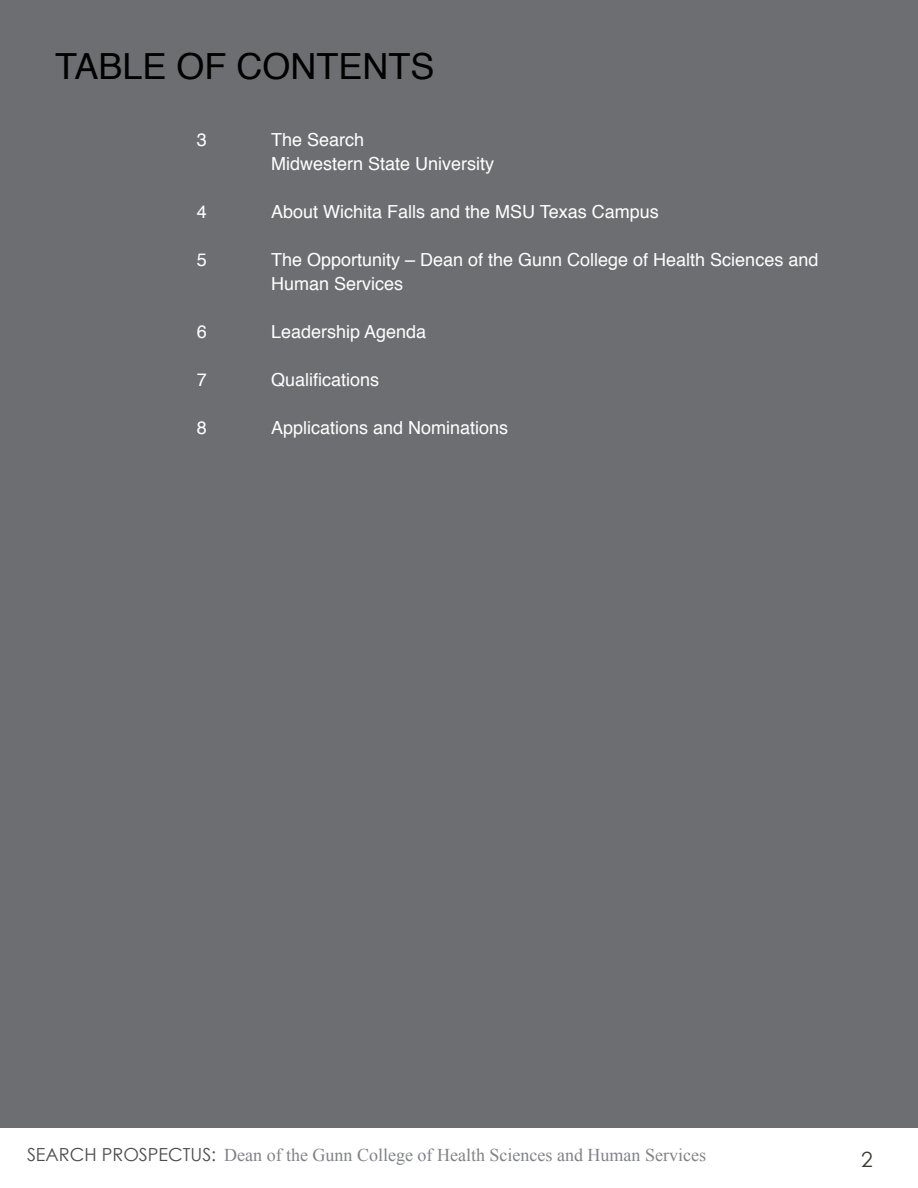
<style>
.page{position:relative;width:918px;height:1188px;background:#fff}
.page>*{position:absolute;margin:0;border:0;box-sizing:border-box;transform-origin:0 0}
.t1{font:36px "Helvetica";color:#000}
.t2{font:21px "Century Gothic";color:#3d382e}
.t3{font:18px/24px "Helvetica";color:#fff}
.t4{font:18px "Times New Roman";color:#818386}
.s1{font-family:"Century Gothic";color:#4d4d4f}
</style>
<div class="page">
<div style="left:1px;top:0;width:917px;height:1128px;background:#6d6e71"></div>
<h1 class="t1" style="left:55px;top:38px;width:381px">TABLE OF CONTENTS</h1>
<p class="t3" style="left:197px;top:128px;width:12px">3</p>
<p class="t3" style="left:271px;top:128px;width:225px">The Search<br>Midwestern State University</p>
<p class="t3" style="left:197px;top:200px;width:12px">4</p>
<p class="t3" style="left:271px;top:200px;width:389px">About Wichita Falls and the MSU Texas Campus</p>
<p class="t3" style="left:197px;top:248px;width:12px">5</p>
<p class="t3" style="left:271px;top:248px;width:549px">The Opportunity – Dean of the Gunn College of Health Sciences and<br>Human Services</p>
<p class="t3" style="left:197px;top:320px;width:12px">6</p>
<p class="t3" style="left:271px;top:320px;width:157px">Leadership Agenda</p>
<p class="t3" style="left:197px;top:368px;width:12px">7</p>
<p class="t3" style="left:271px;top:368px;width:110px">Qualifications</p>
<p class="t3" style="left:197px;top:416px;width:12px">8</p>
<p class="t3" style="left:271px;top:416px;width:239px">Applications and Nominations</p>
<p class="t4" style="left:27px;top:1143px;width:681px"><span class="s1">SEARCH PROSPECTUS:</span> Dean of the Gunn College of Health Sciences and Human Services</p>
<p class="t2" style="left:861px;top:1147px;width:13px">2</p>
</div>
